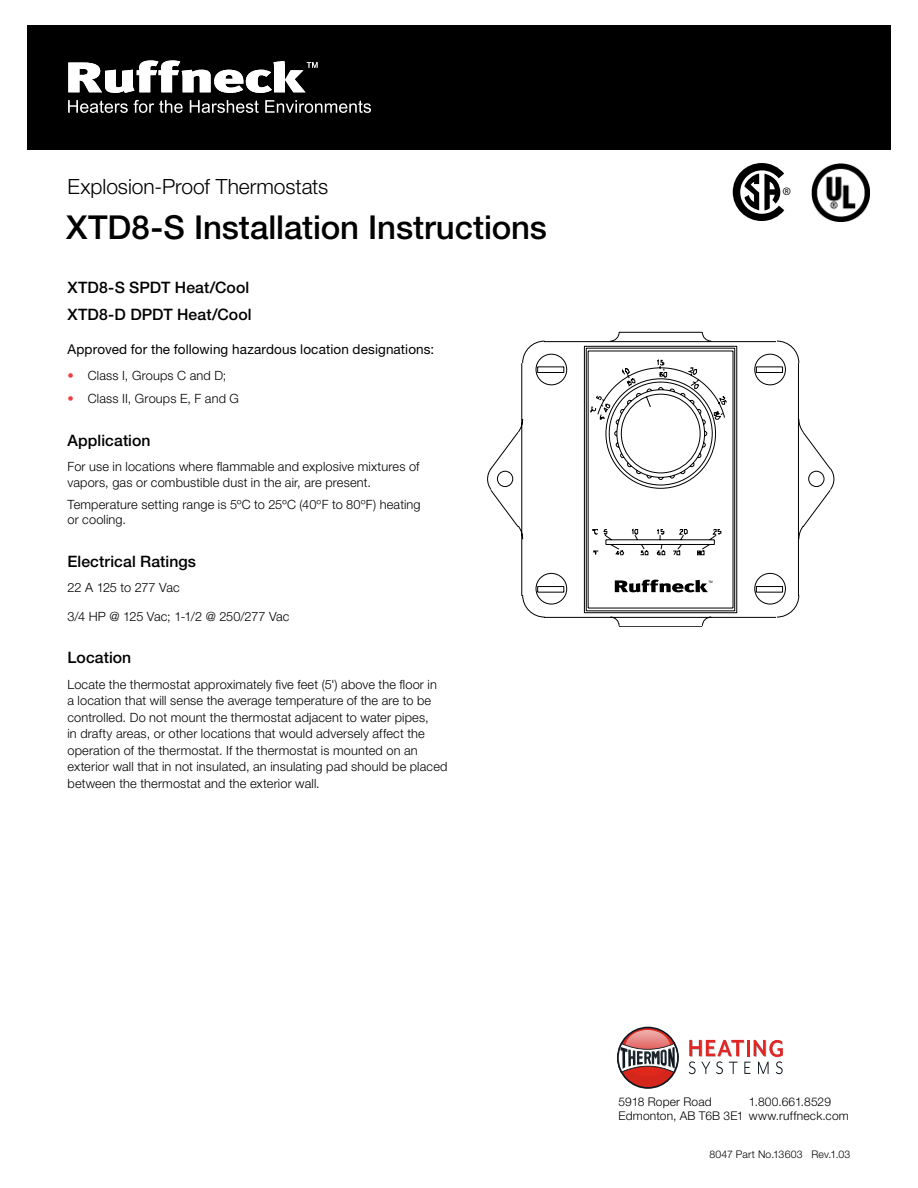
<style>
.page{position:relative;width:918px;height:1188px;background:#fff}
.page>*{position:absolute;margin:0;border:0;box-sizing:border-box;transform-origin:0 0}
.t1{font:500 33px "Helvetica Neue LT Std";letter-spacing:-.005em;color:#000}
.t2{font:300 21px "Helvetica Neue LT Std";letter-spacing:-.005em;color:#000}
.t3{font:16.8px "Myriad";color:#000}
.t4{font:500 15.75px/27px "Helvetica Neue LT Std";letter-spacing:.005em;color:#000}
.t5{font:13.5px "Helvetica Neue LT Std";letter-spacing:.01em;color:#000}
.t6{font:300 12.75px/16.5px "Helvetica Neue LT Std";letter-spacing:.01em;color:#000}
.t7{font:300 12.75px "Helvetica Neue LT Std";letter-spacing:-.02em;color:#000}
.t8{font:300 12.75px "Helvetica Neue LT Std";letter-spacing:-.015em;color:#000}
.t9{font:300 12px/14.4px "Helvetica Neue LT Std";letter-spacing:.015em;color:#000}
.t10{font:300 10.5px "Helvetica Neue LT Std";letter-spacing:.02em;color:#000}
.t11{font:3.15px "Arial";color:#000}
.s1{color:#ef3d42}
</style>
<div class="page">
<svg style="left:733px;top:163px;width:51px;height:58px"></svg>
<img style="left:812px;top:163px;width:58px;height:58px">
<div style="left:27px;top:25px;width:864px;height:124px;background:#000"></div>
<svg style="left:68px;top:100px;width:60px;height:13px"></svg>
<svg style="left:134px;top:100px;width:49px;height:13px"></svg>
<svg style="left:190px;top:100px;width:69px;height:13px"></svg>
<svg style="left:265px;top:100px;width:106px;height:13px"></svg>
<svg style="left:68px;top:60px;width:249px;height:33px"></svg>
<svg style="left:487px;top:332px;width:347px;height:295px"></svg>
<svg style="left:615px;top:580px;width:93px;height:12px"></svg>
<svg style="left:689px;top:1040px;width:94px;height:34px"></svg>
<svg style="left:617px;top:1027px;width:62px;height:62px"></svg>
<h2 class="t2" style="left:68px;top:174px;width:262px">Explosion-Proof Thermostats</h2>
<h1 class="t1" style="left:66px;top:208px;width:483px">XTD8-S Installation Instructions</h1>
<p class="t4" style="left:68px;top:274px;width:186px">XTD8-S SPDT Heat/Cool<br>XTD8-D DPDT Heat/Cool</p>
<p class="t5" style="left:68px;top:342px;width:368px">Approved for the following hazardous location designations:</p>
<p class="t6" style="left:68px;top:367px;width:160px"><span class="s1">•</span> Class I, Groups C and D;</p>
<p class="t6" style="left:68px;top:390px;width:173px"><span class="s1">•</span> Class II, Groups E, F and G</p>
<p class="t4" style="left:68px;top:427px;width:85px">Application</p>
<p class="t6" style="left:68px;top:459px;width:353px;line-height:15.3px">For use in locations where flammable and explosive mixtures of vapors, gas or combustible dust in the air, are present.</p>
<p class="t6" style="left:68px;top:496px;width:355px;line-height:15.3px">Temperature setting range is 5ºC to 25ºC (40ºF to 80ºF) heating or cooling.</p>
<p class="t4" style="left:68px;top:548px;width:130px">Electrical Ratings</p>
<p class="t8" style="left:68px;top:580px;width:114px">22 A 125 to 277 Vac</p>
<p class="t7" style="left:68px;top:608px;width:224px">3/4 HP @ 125 Vac; 1-1/2 @ 250/277 Vac</p>
<p class="t4" style="left:68px;top:644px;width:65px">Location</p>
<p class="t6" style="left:68px;top:676px;width:382px">Locate the thermostat approximately five feet (5') above the floor in<br>a location that will sense the average temperature of the are to be controlled. Do not mount the thermostat adjacent to water pipes,<br>in drafty areas, or other locations that would adversely affect the operation of the thermostat. If the thermostat is mounted on an exterior wall that in not insulated, an insulating pad should be placed between the thermostat and the exterior wall.</p>
<h3 class="t3" style="left:783px;top:185px;width:10px">®</h3>
<p class="t11" style="left:708px;top:579px;width:6px">TM</p>
<p class="t9" style="left:619px;top:1094px;width:232px">5918 Roper Road<br>Edmonton, AB T6B 3E1 www.ruffneck.com</p>
<p class="t9" style="left:749px;top:1094px;width:84px">1.800.661.8529</p>
<p class="t10" style="left:710px;top:1148px;width:142px">8047 Part No.13603 Rev.1.03</p>
</div>
